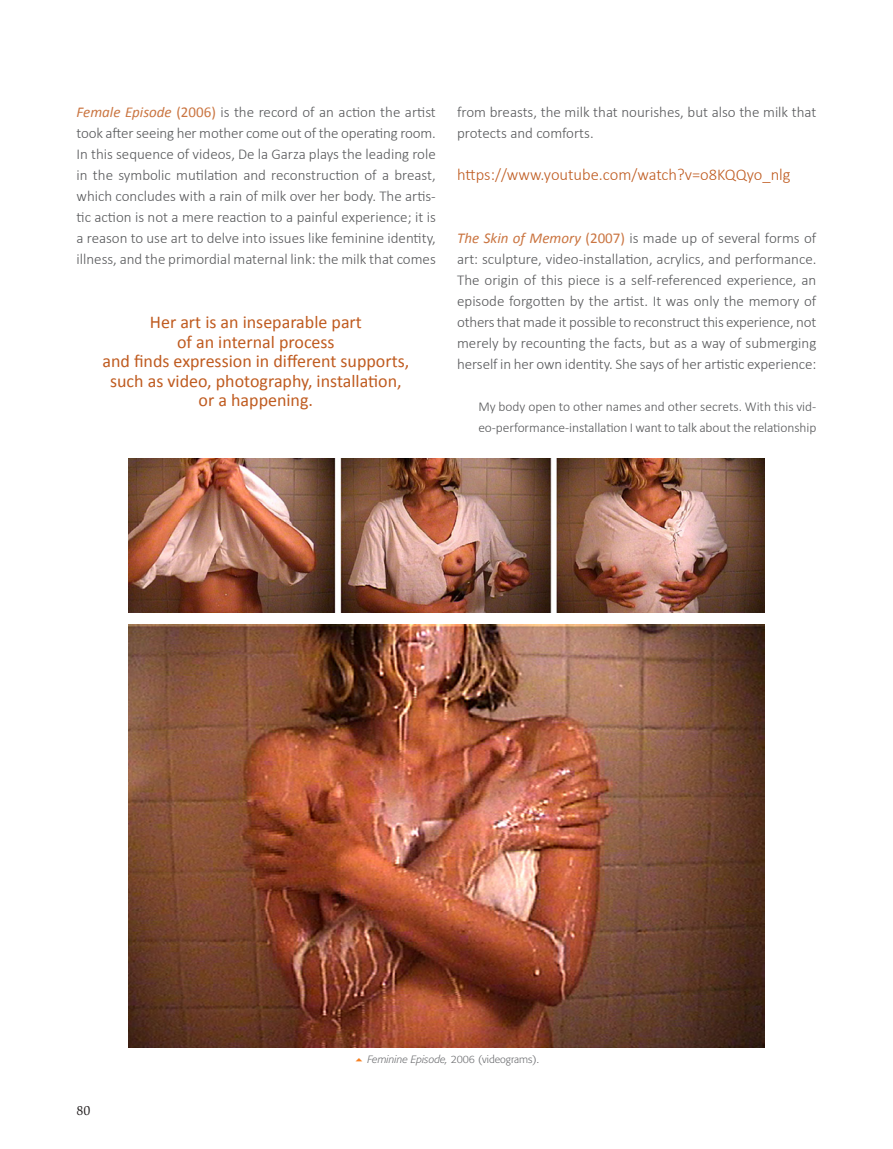
<style>
.page{position:relative;width:893px;height:1149px;background:#fff}
.page>*{position:absolute;margin:0;border:0;box-sizing:border-box;transform-origin:0 0}
.balazos{font:18px "Calibri";color:#bf5b20}
.texto_2{font:300 16.5px "Calibri";color:#bf5b20}
.texto_2-2{font:300 15px/21px "Calibri";color:#57585a;text-align:justify}
.bando{font:300 13.5px/21px "Calibri";letter-spacing:-.005em;color:#57585a}
.t1{font:13.5px "Slimbach";color:#231f20}
.crédito_foto{font:300 10.5px "Formata";color:#6c6d70}
.s1{font-weight:400;font-style:italic;color:#ca7541}
.s2{font-weight:400;color:#ca7541}
.s3{font-style:italic}
</style>
<div class="page">
<img style="left:128px;top:458px;width:637px;height:154px">
<img style="left:128px;top:624px;width:637px;height:423px">
<p class="texto_2-2" style="left:77px;top:101px;width:361px"><span class="s1">Female Episode</span> <span class="s2">(2006)</span> is the record of an action the artist took after seeing her mother come out of the operating room.<br>In this sequence of videos, De la Garza plays the leading role in the symbolic mutilation and reconstruction of a breast, which concludes with a rain of milk over her body. The artis&shy;tic action is not a mere reaction to a painful experience; it is a reason to use art to delve into issues like feminine identity, illness, and the primordial maternal link: the milk that comes</p>
<p class="balazos" style="left:150px;top:311px;width:214px">Her art is an inseparable part</p>
<p class="balazos" style="left:177px;top:330px;width:159px">of an internal process</p>
<p class="balazos" style="left:103px;top:350px;width:308px">and finds expression in different supports,</p>
<p class="balazos" style="left:110px;top:369px;width:293px">such as video, photography, installation,</p>
<p class="balazos" style="left:199px;top:389px;width:116px">or a happening.</p>
<p class="texto_2-2" style="left:457px;top:101px;width:361px">from breasts, the milk that nourishes, but also the milk that protects and comforts.</p>
<p class="texto_2" style="left:457px;top:164px;width:335px">https://www.youtube.com/watch?v=o8KQQyo_nlg</p>
<p class="texto_2-2" style="left:457px;top:227px;width:361px"><span class="s1">The Skin of Memory</span> <span class="s2">(2007)</span> is made up of several forms of art: sculpture, video-installation, acrylics, and performance.<br>The origin of this piece is a self-referenced experience, an episode forgotten by the artist. It was only the memory of others that made it possible to reconstruct this experience, not merely by recounting the facts, but as a way of submerging herself in her own identity. She says of her artistic experience:</p>
<p class="bando" style="left:478px;top:395px;width:340px">My body open to other names and other secrets. With this vid&shy;eo-performance-installation I want to talk about the relationship</p>
<p class="t1" style="left:77px;top:1102px;width:15px">80</p>
<p class="crédito_foto" style="left:368px;top:1052px;width:173px"><span class="s3">Feminine Episode,</span> 2006 (videograms).</p>
</div>
